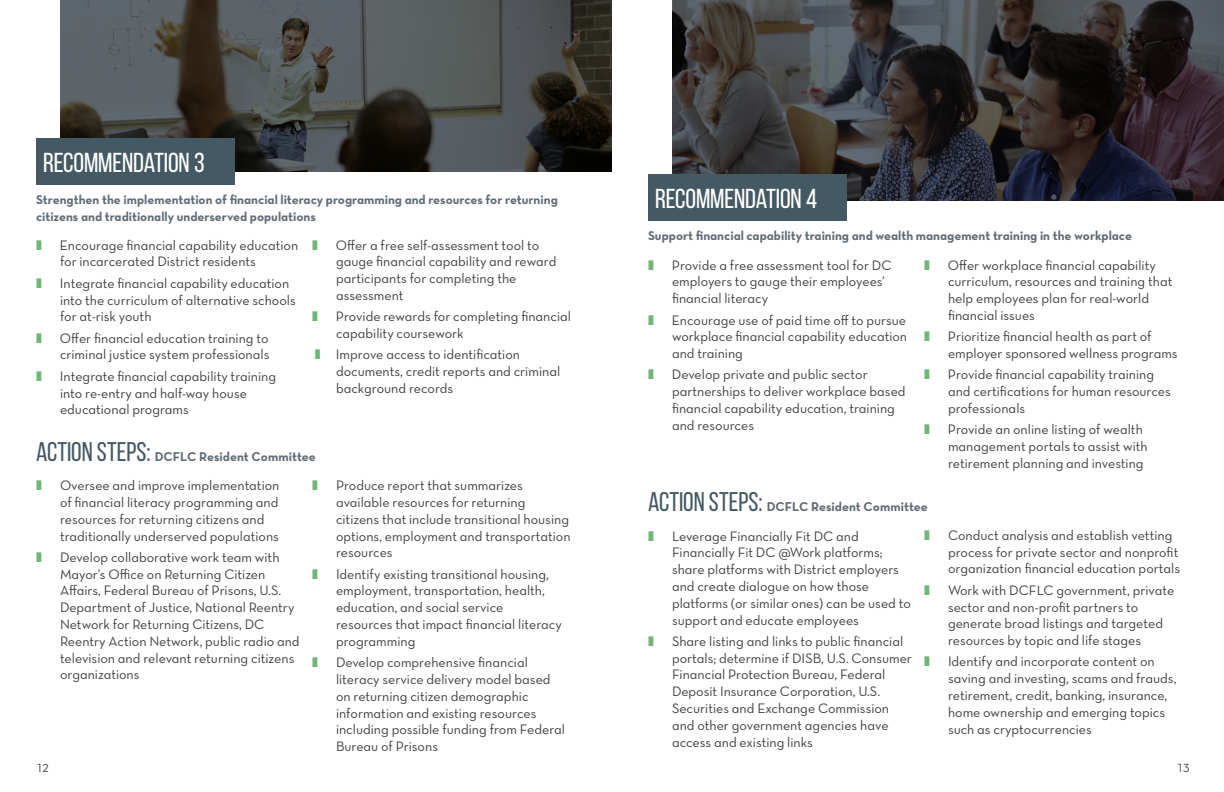
<style>
.page{position:relative;width:1224px;height:792px;background:#fff}
.page>*{position:absolute;margin:0;border:0;box-sizing:border-box;transform-origin:0 0}
._51_Content_black_Be{font:27.4px "Bebas Neue";letter-spacing:-.005em;color:#fff}
.t1{font:14px/16.8px "Neutra Text TF Book Alt";color:#414141}
._51_Content_black_Be-2{font:13px/16.8px "Neutra Text TF Bold Alt";color:#626c76}
.t2{font:12px "Neutra Text TF Book Alt";color:#414141}
.s1{font-family:"Bebas Neue";font-size:27px;color:#455964}
</style>
<div class="page">
<img style="left:60px;top:0;width:552px;height:171px">
<img style="left:672px;top:0;width:552px;height:200px">
<div style="left:36px;top:139px;width:199px;height:46px;background:#455964"></div>
<div style="left:648px;top:174px;width:199px;height:46px;background:#455964"></div>
<p class="_51_Content_black_Be" style="left:43px;top:148px;width:163px">RECOMMENDATION 3</p>
<p class="_51_Content_black_Be-2" style="left:36px;top:191px;width:523px">Strengthen the implementation of financial literacy programming and resources for returning citizens and traditionally underserved populations</p>
<p class="t1" style="left:60px;top:236px;width:240px">Encourage financial capability education for incarcerated District residents</p>
<p class="t1" style="left:60px;top:274px;width:237px">Integrate financial capability education into the curriculum of alternative schools for at-risk youth</p>
<p class="t1" style="left:60px;top:329px;width:211px">Offer financial education training to criminal justice system professionals</p>
<p class="t1" style="left:60px;top:367px;width:218px">Integrate financial capability training into re-entry and half-way house educational programs</p>
<p class="t1" style="left:336px;top:236px;width:222px">Offer a free self-assessment tool to gauge financial capability and reward participants for completing the assessment</p>
<p class="t1" style="left:336px;top:308px;width:237px">Provide rewards for completing financial capability coursework</p>
<p class="t1" style="left:336px;top:346px;width:226px">Improve access to identification documents, credit reports and criminal background records</p>
<p class="_51_Content_black_Be-2" style="left:36px;top:448px;width:281px"><span class="s1">ACTION STEPS:</span> DCFLC Resident Committee</p>
<p class="t1" style="left:60px;top:477px;width:221px">Oversee and improve implementation of financial literacy programming and resources for returning citizens and traditionally underserved populations</p>
<p class="t1" style="left:60px;top:548px;width:241px">Develop collaborative work team with Mayor’s Office on Returning Citizen Affairs, Federal Bureau of Prisons, U.S.<br>Department of Justice, National Reentry Network for Returning Citizens, DC Reentry Action Network, public radio and television and relevant returning citizens organizations</p>
<p class="t1" style="left:336px;top:477px;width:236px">Produce report that summarizes available resources for returning citizens that include transitional housing options, employment and transportation resources</p>
<p class="t1" style="left:336px;top:565px;width:227px">Identify existing transitional housing, employment, transportation, health, education, and social service resources that impact financial literacy programming</p>
<p class="t1" style="left:336px;top:654px;width:231px">Develop comprehensive financial literacy service delivery model based on returning citizen demographic information and existing resources including possible funding from Federal Bureau of Prisons</p>
<p class="_51_Content_black_Be" style="left:655px;top:183px;width:163px">RECOMMENDATION 4</p>
<p class="_51_Content_black_Be-2" style="left:648px;top:226px;width:486px">Support financial capability training and wealth management training in the workplace</p>
<p class="t1" style="left:672px;top:256px;width:221px">Provide a free assessment tool for DC employers to gauge their employees’ financial literacy</p>
<p class="t1" style="left:672px;top:311px;width:237px;text-align:justify">Encourage use of paid time off to pursue workplace financial capability education and training</p>
<p class="t1" style="left:672px;top:366px;width:235px">Develop private and public sector partnerships to deliver workplace based financial capability education, training and resources</p>
<p class="t1" style="left:948px;top:256px;width:226px">Offer workplace financial capability curriculum, resources and training that help employees plan for real-world financial issues</p>
<p class="t1" style="left:948px;top:328px;width:231px">Prioritize financial health as part of employer sponsored wellness programs</p>
<p class="t1" style="left:948px;top:366px;width:224px">Provide financial capability training and certifications for human resources professionals</p>
<p class="t1" style="left:948px;top:421px;width:201px">Provide an online listing of wealth management portals to assist with retirement planning and investing</p>
<p class="_51_Content_black_Be-2" style="left:648px;top:498px;width:281px"><span class="s1">ACTION STEPS:</span> DCFLC Resident Committee</p>
<p class="t1" style="left:672px;top:527px;width:240px">Leverage Financially Fit DC and Financially Fit DC @Work platforms; share platforms with District employers and create dialogue on how those platforms (or similar ones) can be used to support and educate employees</p>
<p class="t1" style="left:672px;top:632px;width:241px">Share listing and links to public financial portals; determine if DISB, U.S. Consumer Financial Protection Bureau, Federal Deposit Insurance Corporation, U.S.<br>Securities and Exchange Commission and other government agencies have access and existing links</p>
<p class="t1" style="left:948px;top:526px;width:234px">Conduct analysis and establish vetting process for private sector and nonprofit organization financial education portals</p>
<p class="t1" style="left:948px;top:581px;width:228px">Work with DCFLC government, private sector and non-profit partners to generate broad listings and targeted resources by topic and life stages</p>
<p class="t1" style="left:948px;top:653px;width:230px">Identify and incorporate content on saving and investing, scams and frauds, retirement, credit, banking, insurance, home ownership and emerging topics such as cryptocurrencies</p>
<p class="t2" style="left:36px;top:760px;width:14px">12</p>
<p class="t2" style="left:1177px;top:760px;width:14px">13</p>
</div>
